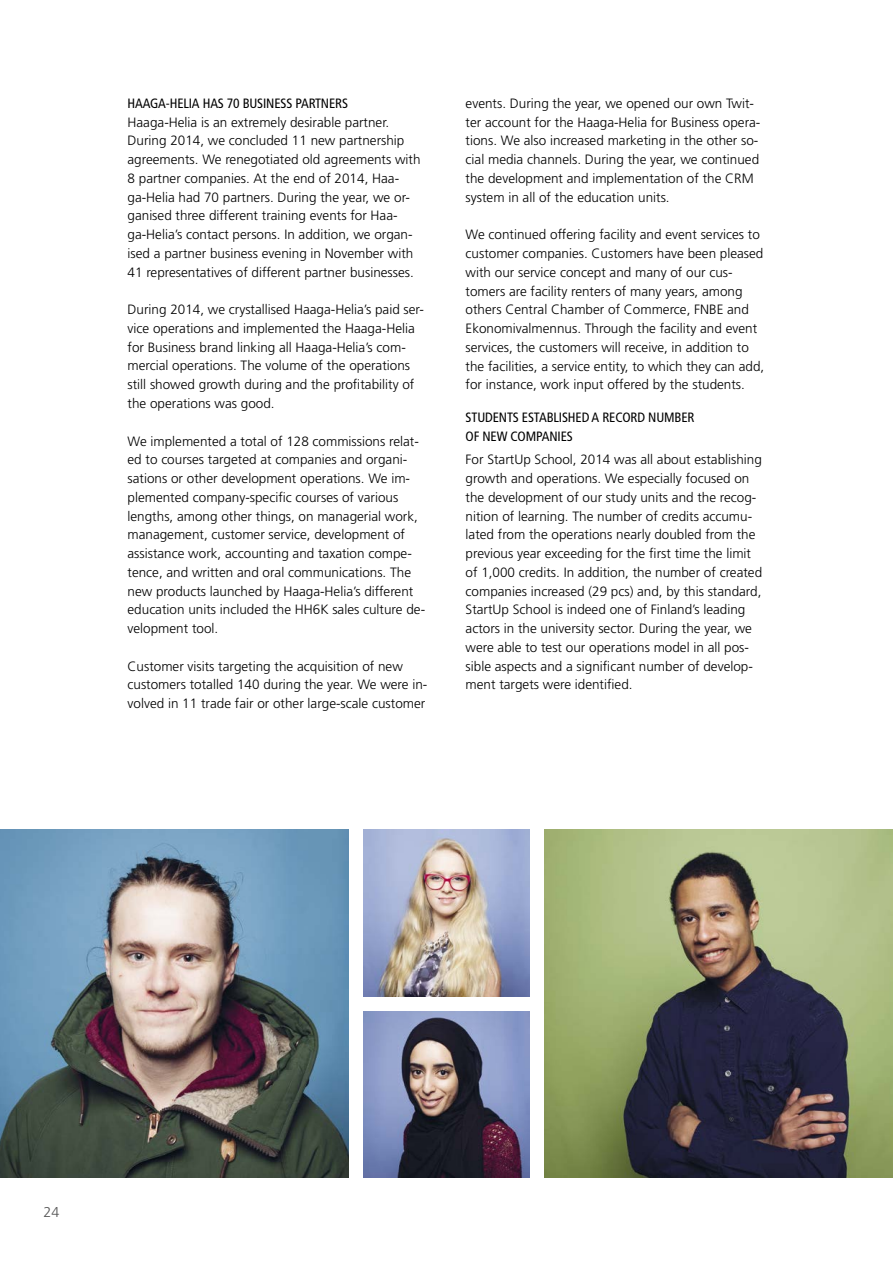
<style>
.page{position:relative;width:893px;height:1263px;background:#fff}
.page>*{position:absolute;margin:0;border:0;box-sizing:border-box;transform-origin:0 0}
.t1{font:300 14.25px "Frutiger LT Std";color:#555}
.t2{font:300 13.5px/18.8px "Frutiger LT Std";color:#000}
.t3{font:condensed 13.5px/18.8px "Frutiger LT Std";letter-spacing:-.01em;color:#000}
</style>
<div class="page">
<img style="left:0;top:830px;width:348px;height:348px">
<img style="left:545px;top:830px;width:348px;height:348px">
<img style="left:363px;top:830px;width:167px;height:166px">
<img style="left:363px;top:1011px;width:167px;height:167px">
<p class="t3" style="left:128px;top:94px;width:222px">HAAGA-HELIA HAS 70 BUSINESS PARTNERS</p>
<p class="t2" style="left:128px;top:113px;width:295px">Haaga-Helia is an extremely desirable partner.<br>During 2014, we concluded 11 new partnership agreements. We renegotiated old agreements with 8 partner companies. At the end of 2014, Haa&shy;ga-Helia had 70 partners. During the year, we or&shy;ganised three different training events for Haa&shy;ga-Helia’s contact persons. In addition, we organ&shy;ised a partner business evening in November with 41 representatives of different partner businesses.</p>
<p class="t2" style="left:128px;top:300px;width:298px">During 2014, we crystallised Haaga-Helia’s paid ser&shy;vice operations and implemented the Haaga-Helia for Business brand linking all Haaga-Helia’s com&shy;mercial operations. The volume of the operations still showed growth during and the profitability of the operations was good.</p>
<p class="t2" style="left:128px;top:432px;width:299px">We implemented a total of 128 commissions relat&shy;ed to courses targeted at companies and organi&shy;sations or other development operations. We im&shy;plemented company-specific courses of various lengths, among other things, on managerial work, management, customer service, development of assistance work, accounting and taxation compe&shy;tence, and written and oral communications. The new products launched by Haaga-Helia’s different education units included the HH6K sales culture de&shy;velopment tool.</p>
<p class="t2" style="left:128px;top:657px;width:301px">Customer visits targeting the acquisition of new customers totalled 140 during the year. We were in&shy;volved in 11 trade fair or other large-scale customer</p>
<p class="t2" style="left:466px;top:94px;width:296px">events. During the year, we opened our own Twit&shy;ter account for the Haaga-Helia for Business opera&shy;tions. We also increased marketing in the other so&shy;cial media channels. During the year, we continued the development and implementation of the CRM system in all of the education units.</p>
<p class="t2" style="left:466px;top:225px;width:300px">We continued offering facility and event services to customer companies. Customers have been pleased with our service concept and many of our cus&shy;tomers are facility renters of many years, among others Central Chamber of Commerce, FNBE and Ekonomivalmennus. Through the facility and event services, the customers will receive, in addition to the facilities, a service entity, to which they can add, for instance, work input offered by the students.</p>
<p class="t3" style="left:466px;top:408px;width:230px">STUDENTS ESTABLISHED A RECORD NUMBER<br>OF NEW COMPANIES</p>
<p class="t2" style="left:466px;top:450px;width:298px">For StartUp School, 2014 was all about establishing growth and operations. We especially focused on the development of our study units and the recog&shy;nition of learning. The number of credits accumu&shy;lated from the operations nearly doubled from the previous year exceeding for the first time the limit of 1,000 credits. In addition, the number of created companies increased (29 pcs) and, by this standard, StartUp School is indeed one of Finland’s leading actors in the university sector. During the year, we were able to test our operations model in all pos&shy;sible aspects and a significant number of develop&shy;ment targets were identified.</p>
<p class="t1" style="left:43px;top:1204px;width:17px">24</p>
</div>
